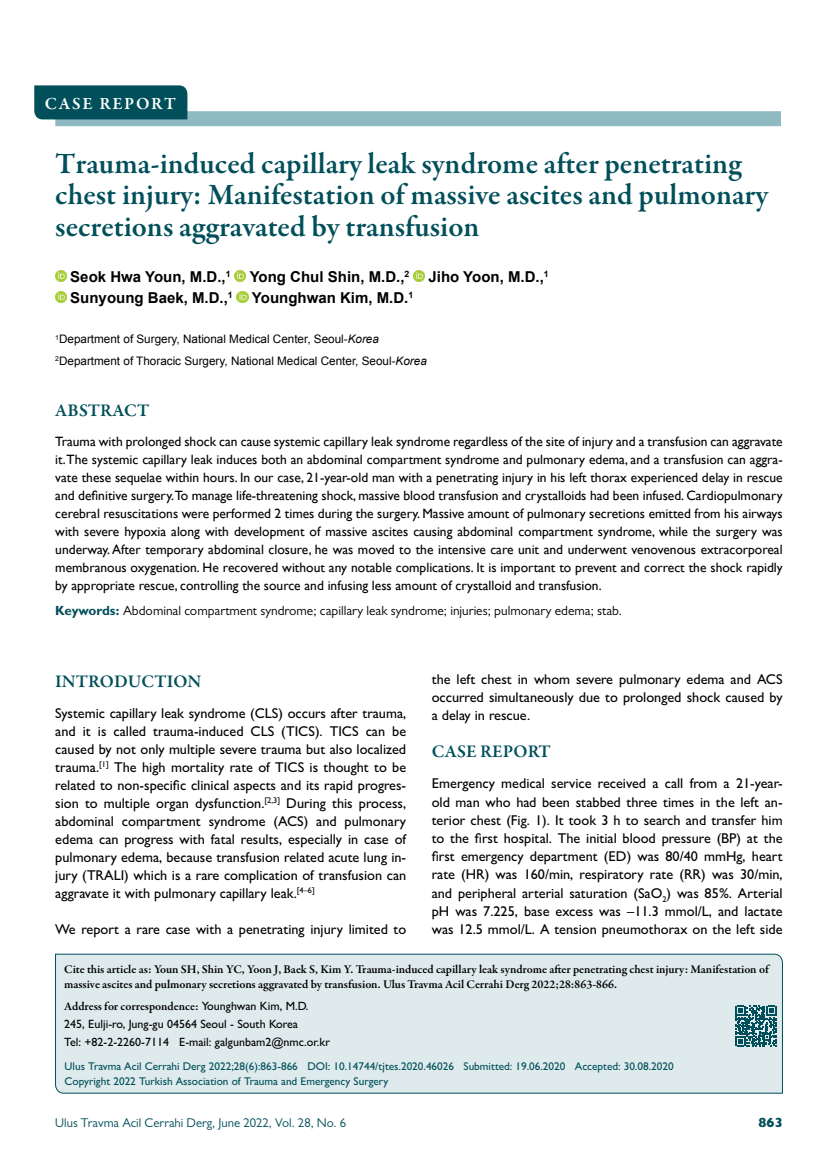
<style>
.page{position:relative;width:838px;height:1170px;background:#fff}
.page>*{position:absolute;margin:0;border:0;box-sizing:border-box;transform-origin:0 0}
.t1{font:600 30px/31.5px "Garamond Premr Pro";color:#004f5a}
.t2{font:600 18px "Garamond Premr Pro";letter-spacing:.005em;color:#004f5a}
.t3{font:600 17.25px "Garamond Premr Pro";letter-spacing:.1em;color:#fff}
.t4{font:700 15px "Arial";color:#000}
.t5{font:500 14.25px/18px "Gill Sans MT Pro";color:#000;text-align:justify}
.t6{font:13.5px/18px "Gill Sans";color:#000;text-align:justify}
.t7{font:800 13.5px "Gill Sans MT Pro";color:#004f5a}
.t8{font:13.35px "Gill Sans MT Pro";color:#000}
.t9{font:12.75px "Gill Sans MT Pro";color:#004f5a}
.t10{font:600 12px/15px "Garamond Premr Pro";letter-spacing:-.005em;color:#000}
.t11{font:500 12px/18px "Gill Sans MT Pro";color:#000}
.t12{font:11.7px/21px "Arial";color:#000}
.t13{font:500 11.25px/15px "Gill Sans MT Pro";color:#004f5a}
.s1{font-style:italic}
.s2{font-weight:700;color:#004f5a}
.s3{font-family:"Gill Sans MT Pro";font-weight:500}
</style>
<div class="page">
<div style="left:55px;top:111px;width:726px;height:15px;background:#90bac2"></div>
<div style="left:34px;top:85px;width:153px;height:34px;background:#004f5a"></div>
<svg style="left:55px;top:270px;width:11px;height:11px"></svg>
<svg style="left:235px;top:270px;width:11px;height:11px"></svg>
<svg style="left:413px;top:270px;width:11px;height:11px"></svg>
<svg style="left:55px;top:291px;width:11px;height:11px"></svg>
<svg style="left:237px;top:291px;width:11px;height:11px"></svg>
<div style="left:55px;top:953px;width:728px;height:140px;background:#deeaec"></div>
<svg style="left:735px;top:1005px;width:41px;height:41px;background:#457f87"></svg>
<p class="t3" style="left:45px;top:93px;width:133px">CASE REPORT</p>
<h1 class="t1" style="left:55px;top:148px;width:714px">Trauma-induced capillary leak syndrome after penetrating chest injury: Manifestation of massive ascites and pulmonary secretions aggravated by transfusion</h1>
<p class="t4" style="left:70px;top:266px;width:162px">Seok Hwa Youn, M.D.,<sup>1</sup></p>
<p class="t4" style="left:250px;top:266px;width:161px">Yong Chul Shin, M.D.,<sup>2</sup></p>
<p class="t4" style="left:428px;top:266px;width:122px">Jiho Yoon, M.D.,<sup>1</sup></p>
<p class="t4" style="left:70px;top:287px;width:164px">Sunyoung Baek, M.D.,<sup>1</sup></p>
<p class="t4" style="left:252px;top:287px;width:163px">Younghwan Kim, M.D.<sup>1</sup></p>
<p class="t12" style="left:55px;top:329px;width:373px"><sup>1</sup>Department of Surgery, National Medical Center, Seoul-<span class="s1">Korea<br></span><sup>2</sup>Department of Thoracic Surgery, National Medical Center, Seoul-<span class="s1">Korea</span></p>
<p class="t2" style="left:55px;top:399px;width:95px">ABSTRACT</p>
<p class="t6" style="left:55px;top:433px;width:729px">Trauma with prolonged shock can cause systemic capillary leak syndrome regardless of the site of injury and a transfusion can aggravate it. The systemic capillary leak induces both an abdominal compartment syndrome and pulmonary edema, and a transfusion can aggra&shy;vate these sequelae within hours. In our case, 21-year-old man with a penetrating injury in his left thorax experienced delay in rescue and definitive surgery.To manage life-threatening shock, massive blood transfusion and crystalloids had been infused. Cardiopulmonary cerebral resuscitations were performed 2 times during the surgery. Massive amount of pulmonary secretions emitted from his airways with severe hypoxia along with development of massive ascites causing abdominal compartment syndrome, while the surgery was underway. After temporary abdominal closure, he was moved to the intensive care unit and underwent venovenous extracorporeal membranous oxygenation. He recovered without any notable complications. It is important to prevent and correct the shock rapidly by appropriate rescue, controlling the source and infusing less amount of crystalloid and transfusion.</p>
<p class="t8" style="left:55px;top:602px;width:568px"><span class="s2">Keywords:</span> Abdominal compartment syndrome; capillary leak syndrome; injuries; pulmonary edema; stab.</p>
<p class="t2" style="left:55px;top:670px;width:148px">INTRODUCTION</p>
<p class="t5" style="left:55px;top:703px;width:352px">Systemic capillary leak syndrome (CLS) occurs after trauma, and it is called trauma-induced CLS (TICS). TICS can be caused by not only multiple severe trauma but also localized trauma.<sup>[1]</sup> The high mortality rate of TICS is thought to be related to non-specific clinical aspects and its rapid progres&shy;sion to multiple organ dysfunction.<sup>[2,3]</sup> During this process, abdominal compartment syndrome (ACS) and pulmonary edema can progress with fatal results, especially in case of pulmonary edema, because transfusion related acute lung in&shy;jury (TRALI) which is a rare complication of transfusion can aggravate it with pulmonary capillary leak.<sup>[4–6]</sup></p>
<p class="t5" style="left:55px;top:919px;width:352px">We report a rare case with a penetrating injury limited to</p>
<p class="t5" style="left:432px;top:669px;width:352px">the left chest in whom severe pulmonary edema and ACS occurred simultaneously due to prolonged shock caused by a delay in rescue.</p>
<p class="t2" style="left:432px;top:741px;width:120px">CASE REPORT</p>
<p class="t5" style="left:432px;top:774px;width:352px">Emergency medical service received a call from a 21-year&shy;old man who had been stabbed three times in the left an&shy;terior chest (Fig. 1). It took 3 h to search and transfer him to the first hospital. The initial blood pressure (BP) at the first emergency department (ED) was 80/40 mmHg, heart rate (HR) was 160/min, respiratory rate (RR) was 30/min, and peripheral arterial saturation (SaO<sub>2</sub>) was 85%. Arterial pH was 7.225, base excess was –11.3 mmol/L, and lactate was 12.5 mmol/L. A tension pneumothorax on the left side</p>
<p class="t10" style="left:64px;top:962px;width:706px">Cite this article as: Youn SH, Shin YC, Yoon J, Baek S, Kim Y. Trauma-induced capillary leak syndrome after penetrating chest injury: Manifestation of massive ascites and pulmonary secretions aggravated by transfusion. Ulus Travma Acil Cerrahi Derg 2022;28:863-866.</p>
<p class="t10" style="left:64px;top:999px;width:246px">Address for correspondence: <span class="s3">Younghwan Kim, M.D.</span></p>
<p class="t11" style="left:64px;top:1015px;width:267px">245, Eulji-ro, Jung-gu 04564 Seoul - South Korea<br>Tel: +82-2-2260-7114 E-mail: galgunbam2@nmc.or.kr</p>
<p class="t13" style="left:65px;top:1058px;width:610px">Ulus Travma Acil Cerrahi Derg 2022;28(6):863-866 DOI: 10.14744/tjtes.2020.46026 Submitted: 19.06.2020 Accepted: 30.08.2020<br>Copyright 2022 Turkish Association of Trauma and Emergency Surgery</p>
<p class="t9" style="left:55px;top:1115px;width:292px">Ulus Travma Acil Cerrahi Derg, June 2022, Vol. 28, No. 6</p>
<p class="t7" style="left:758px;top:1114px;width:26px">863</p>
</div>
